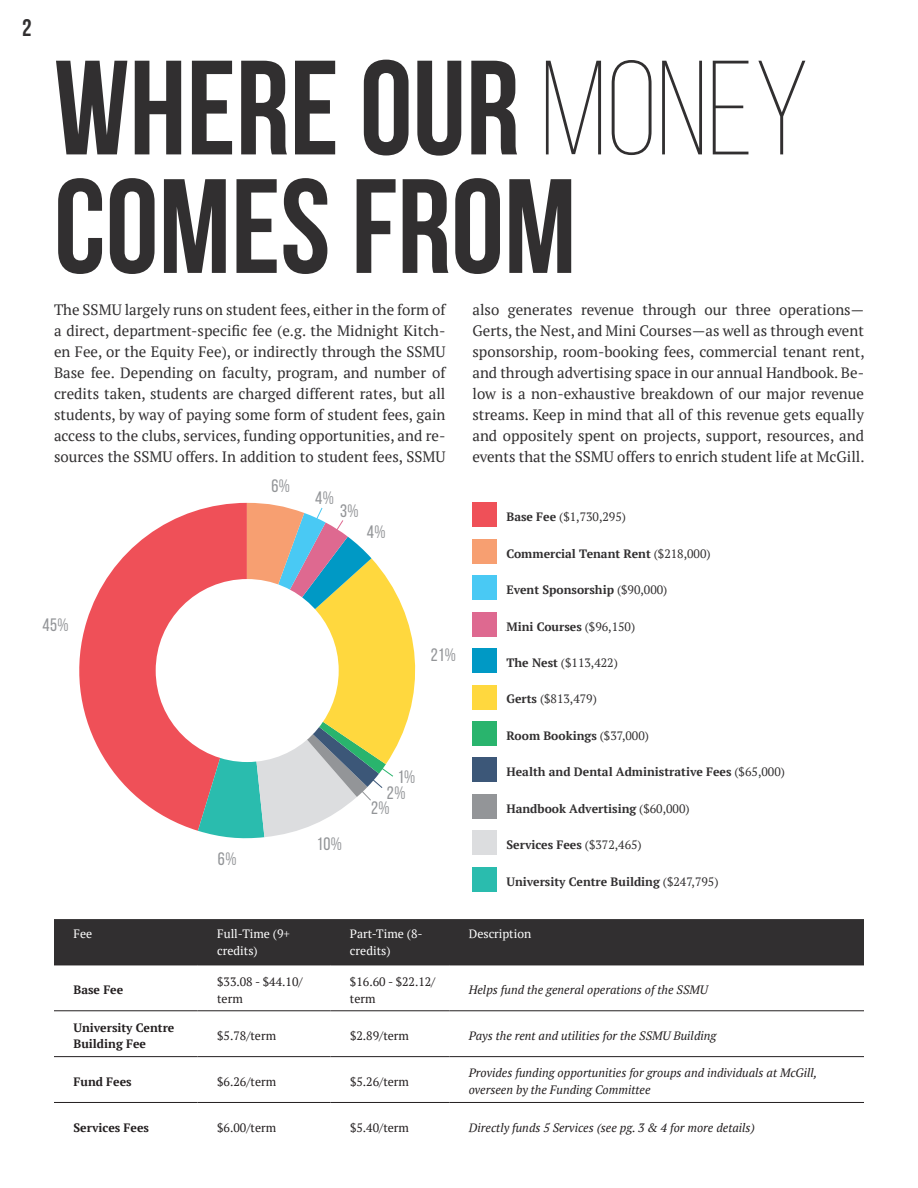
<style>
.page{position:relative;width:918px;height:1188px;background:#fff}
.page>*{position:absolute;margin:0;border:0;box-sizing:border-box;transform-origin:0 0}
.t1{font:700 133.95px/118.5px "Bebas Neue";color:#312f30}
.t2{font:700 24px "Bebas Neue";color:#312f30}
.t3{font:18px "Bebas Neue";color:#939598}
.t4{font:15px/21px "PT Serif";color:#312f30;text-align:justify}
.t5{font:700 12.15px "PT Serif";color:#312f30}
.t6{font:italic 12.15px/17px "PT Serif";color:#231f20}
.t7{font:12.15px/17px "PT Serif";color:#231f20}
.t8{font:12.15px/17px "PT Serif";color:#fff}
.t9{font:700 12.15px/17px "PT Serif";color:#231f20}
.t10{font:12.15px "PT Serif";color:#312f30}
.s1{font-weight:300}
.s2{font-weight:700}
.s3{font-weight:400}
</style>
<div class="page">
<svg style="left:79px;top:510px;width:119px;height:321px;fill:#ef5058"></svg>
<div style="left:472px;top:503px;width:25px;height:24px;background:#ef5058"></div>
<div style="left:472px;top:831px;width:25px;height:24px;background:#dcdddf"></div>
<div style="left:472px;top:794px;width:25px;height:24px;background:#939598"></div>
<div style="left:472px;top:758px;width:25px;height:24px;background:#3c5778"></div>
<div style="left:472px;top:721px;width:25px;height:25px;background:#29b46d"></div>
<div style="left:472px;top:685px;width:25px;height:24px;background:#ffd83e"></div>
<div style="left:472px;top:649px;width:25px;height:24px;background:#0099c5"></div>
<div style="left:472px;top:612px;width:25px;height:24px;background:#de6990"></div>
<div style="left:472px;top:576px;width:25px;height:24px;background:#49c9f4"></div>
<div style="left:472px;top:539px;width:25px;height:24px;background:#f79f71"></div>
<div style="left:472px;top:867px;width:25px;height:24px;background:#2abcae"></div>
<div style="left:54px;top:919px;width:810px;height:46px;background:#312f30"></div>
<hr style="left:54px;top:965px;width:144px;height:1px;background:#231f20">
<hr style="left:198px;top:965px;width:132px;height:1px;background:#231f20">
<hr style="left:330px;top:965px;width:119px;height:1px;background:#231f20">
<hr style="left:449px;top:965px;width:415px;height:1px;background:#231f20">
<hr style="left:54px;top:1011px;width:144px;height:1px;background:#231f20">
<hr style="left:198px;top:1011px;width:132px;height:1px;background:#231f20">
<hr style="left:330px;top:1011px;width:119px;height:1px;background:#231f20">
<hr style="left:449px;top:1011px;width:415px;height:1px;background:#231f20">
<hr style="left:54px;top:1056px;width:144px;height:1px;background:#231f20">
<hr style="left:198px;top:1056px;width:132px;height:1px;background:#231f20">
<hr style="left:330px;top:1056px;width:119px;height:1px;background:#231f20">
<hr style="left:449px;top:1056px;width:415px;height:1px;background:#231f20">
<hr style="left:54px;top:1102px;width:144px;height:1px;background:#231f20">
<hr style="left:198px;top:1102px;width:132px;height:1px;background:#231f20">
<hr style="left:330px;top:1102px;width:119px;height:1px;background:#231f20">
<hr style="left:449px;top:1102px;width:415px;height:1px;background:#231f20">
<div style="left:156px;top:579px;width:183px;height:183px;background:#fff;border-radius:50%"></div>
<svg style="left:198px;top:503px;width:218px;height:336px"></svg>
<h2 class="t2" style="left:22px;top:15px;width:11px">2</h2>
<h1 class="t1" style="left:54px;top:47px;width:758px">WHERE OUR <span class="s1">MONEY<br></span>COMES FROM</h1>
<p class="t4" style="left:54px;top:299px;width:393px">The SSMU largely runs on student fees, either in the form of a direct, department-specific fee (e.g. the Midnight Kitch&shy;en Fee, or the Equity Fee), or indirectly through the SSMU Base fee. Depending on faculty, program, and number of credits taken, students are charged different rates, but all students, by way of paying some form of student fees, gain access to the clubs, services, funding opportunities, and re&shy;sources the SSMU offers. In addition to student fees, SSMU</p>
<p class="t4" style="left:472px;top:299px;width:394px">also generates revenue through our three operations— Gerts, the Nest, and Mini Courses—as well as through event sponsorship, room-booking fees, commercial tenant rent, and through advertising space in our annual Handbook. Be&shy;low is a non-exhaustive breakdown of our major revenue streams. Keep in mind that all of this revenue gets equally and oppositely spent on projects, support, resources, and events that the SSMU offers to enrich student life at McGill.</p>
<p class="t3" style="left:42px;top:615px;width:28px">45%</p>
<p class="t3" style="left:271px;top:476px;width:20px">6%</p>
<p class="t3" style="left:315px;top:488px;width:20px">4%</p>
<p class="t3" style="left:340px;top:501px;width:20px">3%</p>
<p class="t3" style="left:367px;top:522px;width:20px">4%</p>
<p class="t3" style="left:218px;top:849px;width:20px">6%</p>
<p class="t3" style="left:431px;top:645px;width:27px">21%</p>
<p class="t3" style="left:317px;top:834px;width:27px">10%</p>
<p class="t3" style="left:398px;top:767px;width:19px">1%</p>
<p class="t3" style="left:387px;top:783px;width:20px">2%</p>
<p class="t3" style="left:371px;top:798px;width:20px">2%</p>
<p class="t10" style="left:506px;top:509px;width:121px"><span class="s2">Base Fee</span> ($1,730,295)</p>
<p class="t5" style="left:506px;top:545px;width:206px">Commercial Tenant Rent <span class="s3">($218,000)</span></p>
<p class="t5" style="left:506px;top:582px;width:162px">Event Sponsorship <span class="s3">($90,000)</span></p>
<p class="t5" style="left:506px;top:618px;width:130px">Mini Courses <span class="s3">($96,150)</span></p>
<p class="t10" style="left:506px;top:655px;width:113px"><span class="s2">The Nest</span> ($113,422)</p>
<p class="t10" style="left:506px;top:691px;width:92px"><span class="s2">Gerts</span> ($813,479)</p>
<p class="t5" style="left:506px;top:727px;width:144px">Room Bookings <span class="s3">($37,000)</span></p>
<p class="t5" style="left:506px;top:764px;width:280px">Health and Dental Administrative Fees <span class="s3">($65,000)</span></p>
<p class="t5" style="left:506px;top:800px;width:185px">Handbook Advertising <span class="s3">($60,000)</span></p>
<p class="t5" style="left:506px;top:837px;width:137px">Services Fees <span class="s3">($372,465)</span></p>
<p class="t5" style="left:506px;top:873px;width:214px">University Centre Building <span class="s3">($247,795)</span></p>
<p class="t8" style="left:74px;top:925px;width:20px">Fee</p>
<p class="t8" style="left:217px;top:925px;width:74px">Full-Time (9+ credits)</p>
<p class="t8" style="left:350px;top:925px;width:74px">Part-Time (8- credits)</p>
<p class="t8" style="left:469px;top:925px;width:64px">Description</p>
<p class="t9" style="left:74px;top:981px;width:51px">Base Fee</p>
<p class="t7" style="left:217px;top:973px;width:87px">$33.08 - $44.10/ term</p>
<p class="t7" style="left:350px;top:973px;width:87px">$16.60 - $22.12/ term</p>
<p class="t6" style="left:469px;top:981px;width:241px">Helps fund the general operations of the SSMU</p>
<p class="t9" style="left:74px;top:1019px;width:102px">University Centre<br>Building Fee</p>
<p class="t7" style="left:217px;top:1027px;width:61px">$5.78/term</p>
<p class="t7" style="left:350px;top:1027px;width:61px">$2.89/term</p>
<p class="t6" style="left:469px;top:1027px;width:249px">Pays the rent and utilities for the SSMU Building</p>
<p class="t9" style="left:74px;top:1073px;width:60px">Fund Fees</p>
<p class="t7" style="left:217px;top:1073px;width:61px">$6.26/term</p>
<p class="t7" style="left:350px;top:1073px;width:61px">$5.26/term</p>
<p class="t6" style="left:469px;top:1065px;width:350px">Provides funding opportunities for groups and individuals at McGill, overseen by the Funding Committee</p>
<p class="t9" style="left:74px;top:1119px;width:77px">Services Fees</p>
<p class="t7" style="left:217px;top:1119px;width:61px">$6.00/term</p>
<p class="t7" style="left:350px;top:1119px;width:61px">$5.40/term</p>
<p class="t6" style="left:469px;top:1119px;width:288px">Directly funds 5 Services (see pg. 3 &amp; 4 for more details)</p>
</div>
